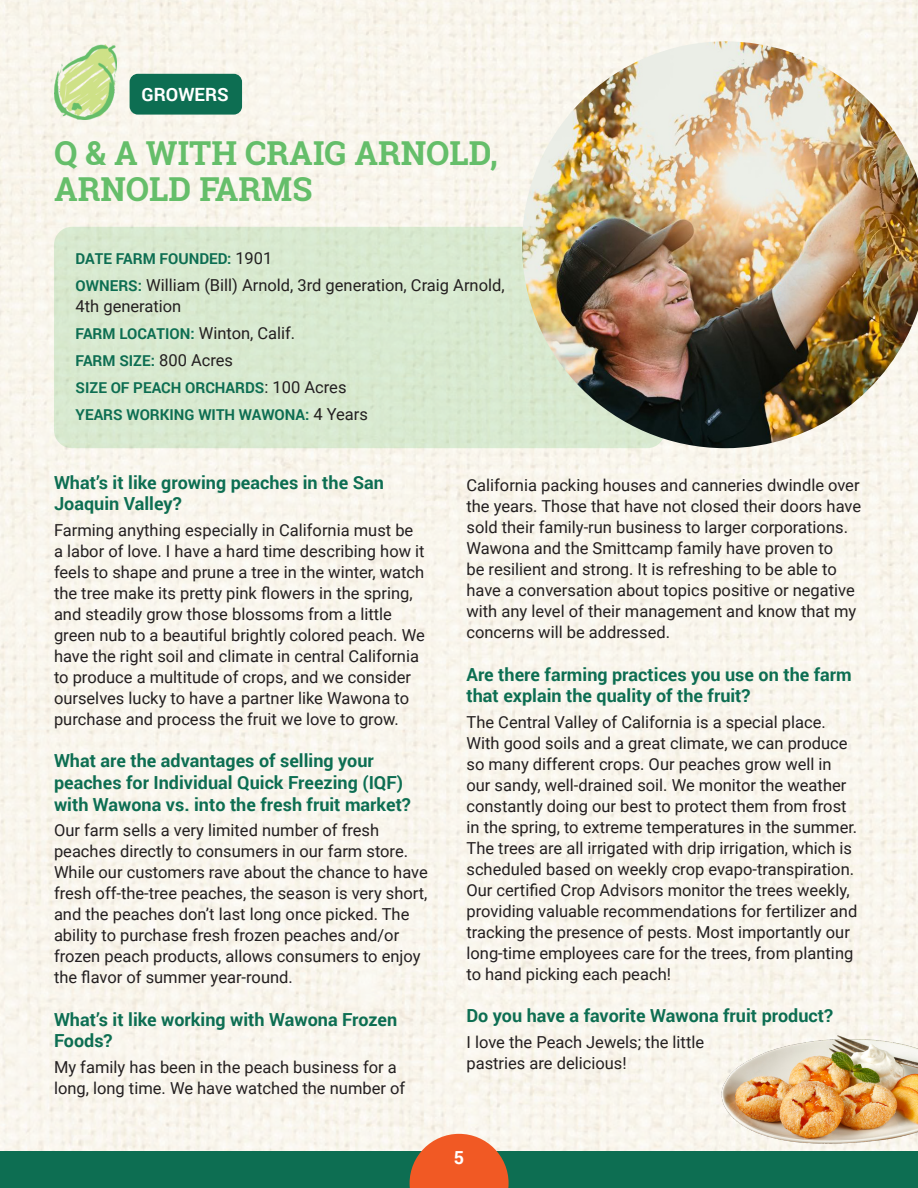
<style>
.page{position:relative;width:918px;height:1188px;background:#fff}
.page>*{position:absolute;margin:0;border:0;box-sizing:border-box;transform-origin:0 0}
.t1{font:700 33px/36px "Roboto Slab";color:#65be6a}
.t2{font:700 18.3px "Roboto";color:#fff}
.Paragraph_Style_3{font:700 18px/21.6px "Roboto";color:#0d6e52}
.t3{font:700 18px "Roboto";color:#fff}
.Paragraph_Style_3-2{font:16.5px/21px "Roboto";color:#231f20}
.Paragraph_Style_3-3{font:700 15px "Roboto";color:#0d6e52}
.s1{font-weight:400;font-size:16.5px;color:#231f20}
.s2{font-weight:700;font-size:15px;color:#0d6e52}
</style>
<div class="page">
<div style="left:0;top:0;width:918px;height:1152px;background:#f9f6ed"></div>
<div style="left:0;top:1152px;width:918px;height:36px;background:#0d6e52"></div>
<svg style="left:410px;top:1134px;width:99px;height:54px"></svg>
<div style="left:130px;top:74px;width:112px;height:41px;background:#0d6e52;border-radius:8px"></div>
<img style="left:54px;top:44px;width:63px;height:75px">
<div style="left:54px;top:227px;width:611px;height:221px;background:#d8e9d0;border-radius:18px"></div>
<img style="left:522px;top:41px;width:396px;height:407px">
<img style="left:698px;top:974px;width:220px;height:178px">
<p class="t2" style="left:142px;top:82px;width:89px">GROWERS</p>
<p class="t1" style="left:54px;top:135px;width:445px">Q &amp; A WITH CRAIG ARNOLD,<br>ARNOLD FARMS</p>
<p class="Paragraph_Style_3-3" style="left:76px;top:248px;width:198px">DATE FARM FOUNDED: <span class="s1">1901</span></p>
<p class="Paragraph_Style_3-2" style="left:76px;top:274px;width:431px"><span class="s2">OWNERS:</span> William (Bill) Arnold, 3rd generation, Craig Arnold,<br>4th generation</p>
<p class="Paragraph_Style_3-3" style="left:76px;top:323px;width:221px">FARM LOCATION: <span class="s1">Winton, Calif.</span></p>
<p class="Paragraph_Style_3-3" style="left:76px;top:350px;width:159px">FARM SIZE: <span class="s1">800 Acres</span></p>
<p class="Paragraph_Style_3-3" style="left:76px;top:377px;width:272px">SIZE OF PEACH ORCHARDS<span class="s1">: 100 Acres</span></p>
<p class="Paragraph_Style_3-3" style="left:76px;top:404px;width:294px">YEARS WORKING WITH WAWONA: <span class="s1">4 Years</span></p>
<p class="Paragraph_Style_3" style="left:54px;top:471px;width:331px">What’s it like growing peaches in the San<br>Joaquin Valley?</p>
<p class="Paragraph_Style_3-2" style="left:54px;top:519px;width:372px">Farming anything especially in California must be a labor of love. I have a hard time describing how it feels to shape and prune a tree in the winter, watch the tree make its pretty pink flowers in the spring, and steadily grow those blossoms from a little green nub to a beautiful brightly colored peach. We have the right soil and climate in central California to produce a multitude of crops, and we consider ourselves lucky to have a partner like Wawona to purchase and process the fruit we love to grow.</p>
<p class="Paragraph_Style_3" style="left:54px;top:749px;width:358px">What are the advantages of selling your peaches for Individual Quick Freezing (IQF) with Wawona vs. into the fresh fruit market?</p>
<p class="Paragraph_Style_3-2" style="left:54px;top:819px;width:375px">Our farm sells a very limited number of fresh peaches directly to consumers in our farm store.<br>While our customers rave about the chance to have fresh off-the-tree peaches, the season is very short, and the peaches don’t last long once picked. The ability to purchase fresh frozen peaches and/or frozen peach products, allows consumers to enjoy the flavor of summer year-round.</p>
<p class="Paragraph_Style_3" style="left:54px;top:1008px;width:345px">What’s it like working with Wawona Frozen<br>Foods?</p>
<p class="Paragraph_Style_3-2" style="left:54px;top:1056px;width:353px">My family has been in the peach business for a long, long time. We have watched the number of</p>
<p class="Paragraph_Style_3-2" style="left:466px;top:474px;width:396px">California packing houses and canneries dwindle over the years. Those that have not closed their doors have sold their family-run business to larger corporations.<br>Wawona and the Smittcamp family have proven to<br>be resilient and strong. It is refreshing to be able to have a conversation about topics positive or negative with any level of their management and know that my concerns will be addressed.</p>
<p class="Paragraph_Style_3" style="left:466px;top:663px;width:387px">Are there farming practices you use on the farm that explain the quality of the fruit?</p>
<p class="Paragraph_Style_3-2" style="left:466px;top:711px;width:392px">The Central Valley of California is a special place.<br>With good soils and a great climate, we can produce so many different crops. Our peaches grow well in our sandy, well-drained soil. We monitor the weather constantly doing our best to protect them from frost in the spring, to extreme temperatures in the summer.<br>The trees are all irrigated with drip irrigation, which is scheduled based on weekly crop evapo-transpiration.<br>Our certified Crop Advisors monitor the trees weekly, providing valuable recommendations for fertilizer and tracking the presence of pests. Most importantly our long-time employees care for the trees, from planting to hand picking each peach!</p>
<p class="Paragraph_Style_3" style="left:466px;top:1005px;width:368px">Do you have a favorite Wawona fruit product?</p>
<p class="Paragraph_Style_3-2" style="left:466px;top:1031px;width:239px">I love the Peach Jewels; the little pastries are delicious!</p>
<p class="t3" style="left:454px;top:1145px;width:12px">5</p>
</div>
